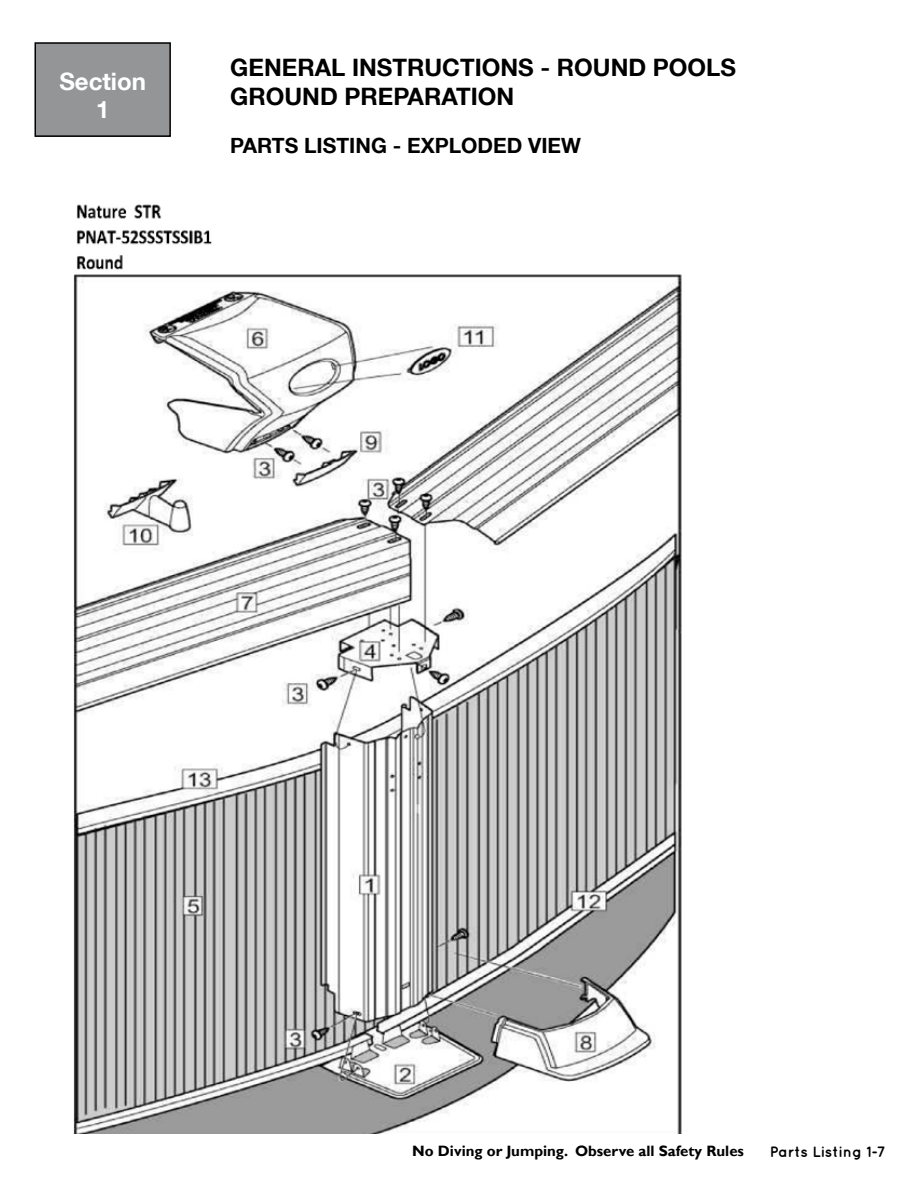
<style>
.page{position:relative;width:918px;height:1188px;background:#fff}
.page>*{position:absolute;margin:0;border:0;box-sizing:border-box;transform-origin:0 0}
.t1{font:700 24px/28.8px "Helvetica Neue LT Com";color:#000}
.t2{font:700 24px/28.8px "Helvetica Neue LT Com";color:#fff;text-align:center}
.t3{font:700 21px "Helvetica Neue LT Com";color:#000}
.t4{font:700 15px "Gill Sans";color:#000}
.t5{font:700 15px "Quicksand";color:#000}
</style>
<div class="page">
<div style="left:35px;top:43px;width:135px;height:93px;background:#939597"></div>
<div style="left:35px;top:42px;width:136px;height:95px;border:2px solid #000"></div>
<img style="left:73px;top:204px;width:609px;height:930px">
<p class="t2" style="left:59px;top:66px;width:88px">Section<br>1</p>
<p class="t1" style="left:230px;top:52px;width:507px">GENERAL INSTRUCTIONS - ROUND POOLS<br>GROUND PREPARATION</p>
<p class="t3" style="left:230px;top:132px;width:352px">PARTS LISTING - EXPLODED VIEW</p>
<p class="t4" style="left:412px;top:1142px;width:333px">No Diving or Jumping. Observe all Safety Rules</p>
<p class="t5" style="left:770px;top:1143px;width:117px">Parts Listing 1-7</p>
</div>
